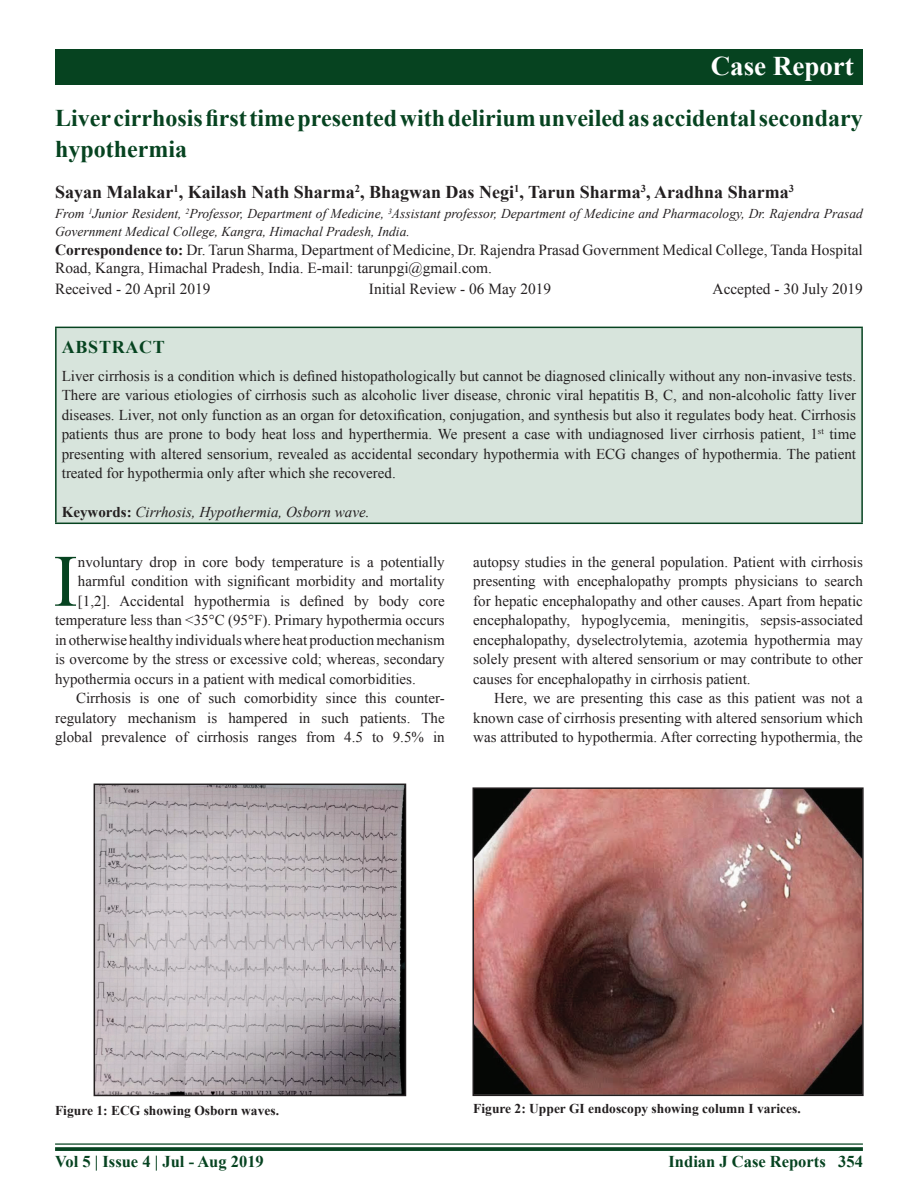
<style>
.page{position:relative;width:918px;height:1188px;background:#fff}
.page>*{position:absolute;margin:0;border:0;box-sizing:border-box;transform-origin:0 0}
.text-drop{font:73.95px "Times New Roman";color:#064320}
.t1{font:700 27px "Times New Roman";color:#fff}
.Article-title{font:700 24px/31.5px "Times New Roman";color:#064320}
.Authors{font:700 18px "Times New Roman";color:#231f20}
.Abstract-Head{font:700 18px "Times New Roman";letter-spacing:.04em;color:#064320}
.t2{font:700 16.5px "Times New Roman";color:#064320}
.Correspondence{font:15.3px/18.5px "Times New Roman";color:#231f20}
.dates{font:15.3px "Times New Roman";color:#231f20}
.text{font:15px/19.5px "Times New Roman";color:#231f20;text-align:justify}
.Abstract-Text{font:15px/19.5px "Times New Roman";color:#231f20;text-align:justify}
.text-drop-2{font:15px "Times New Roman";color:#231f20}
.Key_words{font:italic 15px "Times New Roman";color:#231f20}
.AuthorAffiliatio{font:italic 13.5px/18px "Times New Roman";color:#231f20}
.figure-caption{font:700 13.5px "Times New Roman";color:#231f20}
.s1{font-weight:700}
.s2{font-weight:700;font-style:normal}
</style>
<div class="page">
<svg style="left:55px;top:1147px;width:808px;height:4px;background:#144e2d"></svg>
<hr style="left:55px;top:1143px;width:808px;height:2px;background:#064320">
<div style="left:55px;top:50px;width:808px;height:35px;background:#064320"></div>
<div style="left:56px;top:327px;width:806px;height:196px;background:#d7e4dc"></div>
<hr style="left:55px;top:328px;width:2px;height:195px;background:#064320">
<hr style="left:55px;top:327px;width:808px;height:1px;background:#064320">
<hr style="left:861px;top:328px;width:2px;height:195px;background:#064320">
<hr style="left:55px;top:523px;width:808px;height:1px;background:#064320">
<img style="left:97px;top:787px;width:306px;height:306px">
<div style="left:94px;top:784px;width:312px;height:312px;border:2px solid #231f20"></div>
<img style="left:475px;top:790px;width:386px;height:303px">
<div style="left:472px;top:787px;width:392px;height:309px;border:2px solid #231f20"></div>
<h2 class="t1" style="left:711px;top:47px;width:145px">Case Report</h2>
<p class="Article-title" style="left:55px;top:101px;width:809px">Liver cirrhosis first time presented with delirium unveiled as accidental secondary hypothermia</p>
<p class="Authors" style="left:55px;top:180px;width:740px">Sayan Malakar<sup>1</sup>, Kailash Nath Sharma<sup>2</sup>, Bhagwan Das Negi<sup>1</sup>, Tarun Sharma<sup>3</sup>, Aradhna Sharma<sup>3</sup></p>
<p class="AuthorAffiliatio" style="left:55px;top:205px;width:809px">From <sup>1</sup>Junior Resident, <sup>2</sup>Professor, Department of Medicine, <sup>3</sup>Assistant professor, Department of Medicine and Pharmacology, Dr. Rajendra Prasad<br>Government Medical College, Kangra, Himachal Pradesh, India.</p>
<p class="Correspondence" style="left:55px;top:240px;width:809px"><span class="s1">Correspondence to:</span> Dr. Tarun Sharma, Department of Medicine, Dr. Rajendra Prasad Government Medical College, Tanda Hospital<br>Road, Kangra, Himachal Pradesh, India. E-mail: tarunpgi@gmail.com.</p>
<p class="dates" style="left:55px;top:278px;width:157px">Received - 20 April 2019</p>
<p class="dates" style="left:369px;top:278px;width:184px">Initial Review - 06 May 2019</p>
<p class="dates" style="left:713px;top:278px;width:152px">Accepted - 30 July 2019</p>
<p class="Abstract-Head" style="left:62px;top:335px;width:105px">ABSTRACT</p>
<p class="Abstract-Text" style="left:62px;top:366px;width:796px">Liver cirrhosis is a condition which is defined histopathologically but cannot be diagnosed clinically without any non-invasive tests.<br>There are various etiologies of cirrhosis such as alcoholic liver disease, chronic viral hepatitis B, C, and non-alcoholic fatty liver diseases. Liver, not only function as an organ for detoxification, conjugation, and synthesis but also it regulates body heat. Cirrhosis patients thus are prone to body heat loss and hyperthermia. We present a case with undiagnosed liver cirrhosis patient, 1<sup>st</sup> time presenting with altered sensorium, revealed as accidental secondary hypothermia with ECG changes of hypothermia. The patient treated for hypothermia only after which she recovered.</p>
<p class="Key_words" style="left:62px;top:502px;width:309px"><span class="s2">Keywords:</span> Cirrhosis, Hypothermia, Osborn wave.</p>
<p class="text-drop" style="left:53px;top:531px;width:26px">I</p>
<p class="text-drop-2" style="left:78px;top:552px;width:368px">nvoluntary drop in core body temperature is a potentially</p>
<p class="text" style="left:473px;top:552px;width:391px">autopsy studies in the general population. Patient with cirrhosis presenting with encephalopathy prompts physicians to search for hepatic encephalopathy and other causes. Apart from hepatic encephalopathy, hypoglycemia, meningitis, sepsis-associated encephalopathy, dyselectrolytemia, azotemia hypothermia may solely present with altered sensorium or may contribute to other causes for encephalopathy in cirrhosis patient.</p>
<p class="text" style="left:473px;top:688px;width:391px;text-indent:21px">Here, we are presenting this case as this patient was not a known case of cirrhosis presenting with altered sensorium which was attributed to hypothermia. After correcting hypothermia, the</p>
<p class="text-drop-2" style="left:78px;top:571px;width:368px">harmful condition with significant morbidity and mortality</p>
<p class="text-drop-2" style="left:78px;top:591px;width:368px">[1,2]. Accidental hypothermia is defined by body core</p>
<p class="text-drop-2" style="left:55px;top:610px;width:391px">temperature less than &lt;35°C (95°F). Primary hypothermia occurs</p>
<p class="text-drop-2" style="left:55px;top:630px;width:391px">in otherwise healthy individuals where heat production mechanism</p>
<p class="text-drop-2" style="left:55px;top:649px;width:391px">is overcome by the stress or excessive cold; whereas, secondary</p>
<p class="text-drop-2" style="left:55px;top:669px;width:362px">hypothermia occurs in a patient with medical comorbidities.</p>
<p class="text" style="left:55px;top:688px;width:391px;text-indent:21px">Cirrhosis is one of such comorbidity since this counter&shy;regulatory mechanism is hampered in such patients. The global prevalence of cirrhosis ranges from 4.5 to 9.5% in</p>
<p class="figure-caption" style="left:55px;top:1101px;width:226px">Figure 1: ECG showing Osborn waves.</p>
<p class="figure-caption" style="left:473px;top:1100px;width:329px">Figure 2: Upper GI endoscopy showing column I varices.</p>
<p class="t2" style="left:55px;top:1150px;width:210px">Vol 5 | Issue 4 | Jul - Aug 2019</p>
<p class="t2" style="left:669px;top:1150px;width:196px">Indian J Case Reports 354</p>
</div>
